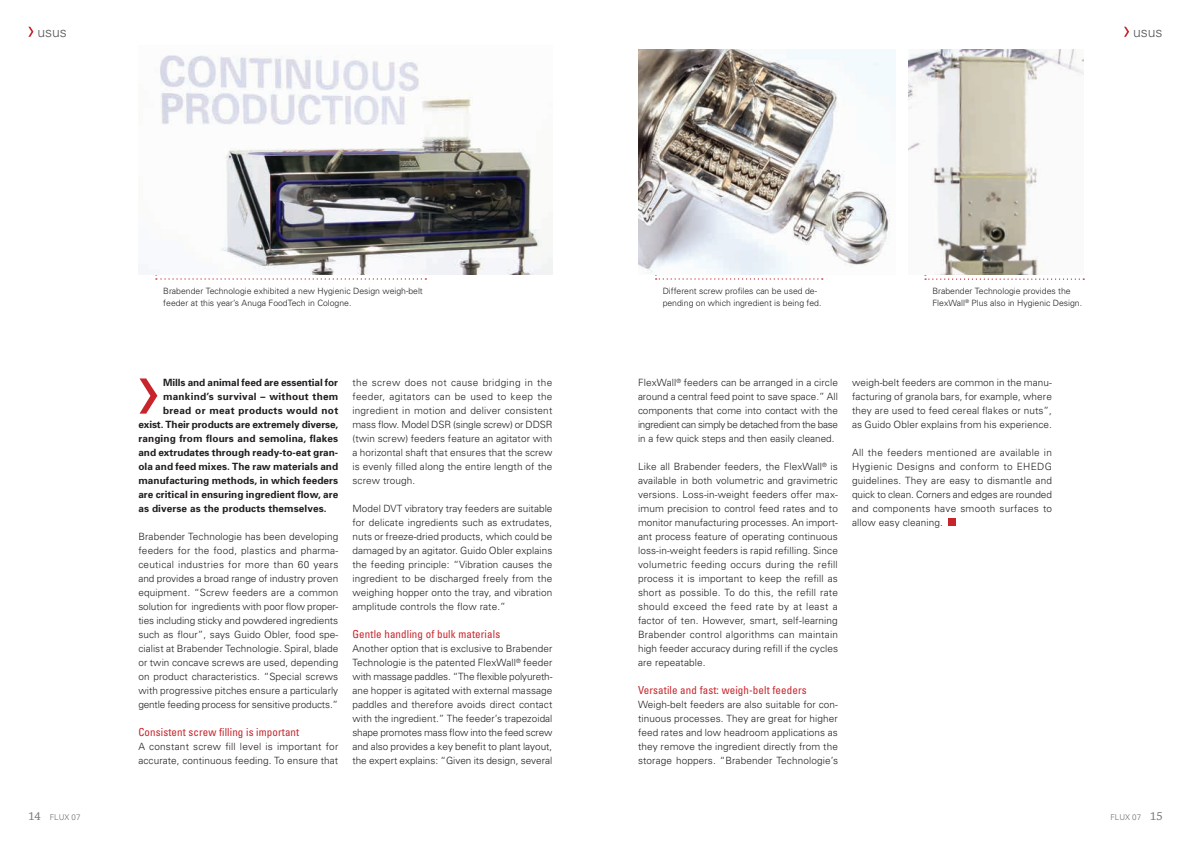
<style>
.page{position:relative;width:1191px;height:842px;background:#fff}
.page>*{position:absolute;margin:0;border:0;box-sizing:border-box;transform-origin:0 0}
.t1{font:300 14px "Univers";color:#57585a}
.t2{font:condensed 11px "Univers";letter-spacing:.01em;color:#c8242b}
.t3{font:300 10px/14px "Univers";letter-spacing:.01em;color:#231f20;text-align:justify}
.t4{font:700 10px "Univers";letter-spacing:.005em;color:#231f20}
.t5{font:700 10px "Univers";letter-spacing:.025em;color:#231f20}
.t6{font:300 8.7px/11.5px "Univers";color:#231f20}
.t7{font:300 8px "Univers";color:#6c6d70}
.s1{font-family:"Chaparral Pro";font-weight:400;font-size:12px}
</style>
<div class="page">
<svg style="left:28px;top:27px;width:5px;height:10px"></svg>
<svg style="left:155px;top:274px;width:271px;height:6px"></svg>
<svg style="left:924px;top:274px;width:160px;height:6px"></svg>
<svg style="left:655px;top:274px;width:167px;height:6px"></svg>
<img style="left:139px;top:55px;width:414px;height:219px">
<img style="left:908px;top:50px;width:175px;height:224px">
<img style="left:638px;top:50px;width:257px;height:224px">
<div style="left:948px;top:519px;width:8px;height:7px;background:#c8242b"></div>
<svg style="left:139px;top:378px;width:18px;height:36px"></svg>
<svg style="left:1124px;top:27px;width:5px;height:10px"></svg>
<h1 class="t1" style="left:37px;top:23px;width:50px">profund</h1>
<h1 class="t1" style="left:37px;top:23px;width:31px">usus</h1>
<h1 class="t1" style="left:1114px;top:23px;width:50px">profund</h1>
<h1 class="t1" style="left:1133px;top:23px;width:31px">usus</h1>
<p class="t6" style="left:662px;top:285px;width:160px">Different screw profiles can be used de&shy;pending on which ingredient is being fed.</p>
<p class="t6" style="left:163px;top:285px;width:261px">Brabender Technologie exhibited a new Hygienic Design weigh-belt feeder at this year’s Anuga FoodTech in Cologne.</p>
<p class="t6" style="left:932px;top:285px;width:151px">Brabender Technologie provides the<br>FlexWall<sup>®</sup> Plus also in Hygienic Design.</p>
<p class="t4" style="left:163px;top:376px;width:177px">Mills and animal feed are essential for</p>
<p class="t5" style="left:163px;top:390px;width:177px">mankind’s survival – without them</p>
<p class="t5" style="left:163px;top:404px;width:177px">bread or meat products would not</p>
<p class="t4" style="left:138px;top:418px;width:201px">exist. Their products are extremely diverse,</p>
<p class="t4" style="left:138px;top:432px;width:201px">ranging from flours and semolina, flakes</p>
<p class="t4" style="left:138px;top:446px;width:201px">and extrudates through ready-to-eat gran-</p>
<p class="t4" style="left:138px;top:460px;width:201px">ola and feed mixes. The raw materials and</p>
<p class="t4" style="left:138px;top:474px;width:201px">manufacturing methods, in which feeders</p>
<p class="t4" style="left:138px;top:488px;width:201px">are critical in ensuring ingredient flow, are</p>
<p class="t4" style="left:138px;top:502px;width:190px">as diverse as the products themselves.</p>
<p class="t3" style="left:138px;top:529px;width:201px">Brabender Technologie has been developing feeders for the food, plastics and pharma&shy;ceutical industries for more than 60 years and provides a broad range of industry proven equipment. “Screw feeders are a common solution for ingredients with poor flow proper&shy;ties including sticky and powdered ingredients such as flour”, says Guido Obler, food spe&shy;cialist at Brabender Technologie. Spiral, blade or twin concave screws are used, depending on product characteristics. “Special screws with progressive pitches ensure a particularly gentle feeding process for sensitive products.”</p>
<p class="t2" style="left:138px;top:725px;width:162px">Consistent screw filling is important</p>
<p class="t3" style="left:138px;top:739px;width:201px">A constant screw fill level is important for accurate, continuous feeding. To ensure that</p>
<p class="t3" style="left:352px;top:375px;width:201px">the screw does not cause bridging in the feeder, agitators can be used to keep the ingredient in motion and deliver consistent mass flow. Model DSR (single screw) or DDSR (twin screw) feeders feature an agitator with a horizontal shaft that ensures that the screw is evenly filled along the entire length of the screw trough.</p>
<p class="t3" style="left:352px;top:501px;width:201px">Model DVT vibratory tray feeders are suitable for delicate ingredients such as extrudates, nuts or freeze-dried products, which could be damaged by an agitator. Guido Obler explains the feeding principle: “Vibration causes the ingredient to be discharged freely from the weighing hopper onto the tray, and vibration amplitude controls the flow rate.”</p>
<p class="t2" style="left:352px;top:627px;width:149px">Gentle handling of bulk materials</p>
<p class="t3" style="left:352px;top:641px;width:201px">Another option that is exclusive to Brabender Technologie is the patented FlexWall<sup>®</sup> feeder with massage paddles. “The flexible polyureth&shy;ane hopper is agitated with external massage paddles and therefore avoids direct contact with the ingredient.” The feeder’s trapezoidal shape promotes mass flow into the feed screw and also provides a key benefit to plant layout, the expert explains: “Given its design, several</p>
<p class="t3" style="left:638px;top:375px;width:201px">FlexWall<sup>®</sup> feeders can be arranged in a circle around a central feed point to save space.” All components that come into contact with the ingredient can simply be detached from the base in a few quick steps and then easily cleaned.</p>
<p class="t3" style="left:638px;top:459px;width:201px">Like all Brabender feeders, the FlexWall<sup>®</sup> is available in both volumetric and gravimetric versions. Loss-in-weight feeders offer max&shy;imum precision to control feed rates and to monitor manufacturing processes. An import&shy;ant process feature of operating continuous loss-in-weight feeders is rapid refilling. Since volumetric feeding occurs during the refill process it is important to keep the refill as short as possible. To do this, the refill rate should exceed the feed rate by at least a factor of ten. However, smart, self-learning Brabender control algorithms can maintain high feeder accuracy during refill if the cycles are repeatable.</p>
<p class="t2" style="left:638px;top:683px;width:170px">Versatile and fast: weigh-belt feeders</p>
<p class="t3" style="left:638px;top:697px;width:201px">Weigh-belt feeders are also suitable for con&shy;tinuous processes. They are great for higher feed rates and low headroom applications as they remove the ingredient directly from the storage hoppers. “Brabender Technologie’s</p>
<p class="t3" style="left:852px;top:375px;width:201px">weigh-belt feeders are common in the manu&shy;facturing of granola bars, for example, where they are used to feed cereal flakes or nuts”, as Guido Obler explains from his experience.</p>
<p class="t3" style="left:852px;top:445px;width:201px">All the feeders mentioned are available in Hygienic Designs and conform to EHEDG guidelines. They are easy to dismantle and quick to clean. Corners and edges are rounded and components have smooth surfaces to allow easy cleaning.</p>
<p class="t7" style="left:28px;top:812px;width:54px"><span class="s1">14</span> FLUX 07</p>
<p class="t7" style="left:1110px;top:812px;width:54px">FLUX 07 <span class="s1">15</span></p>
</div>
